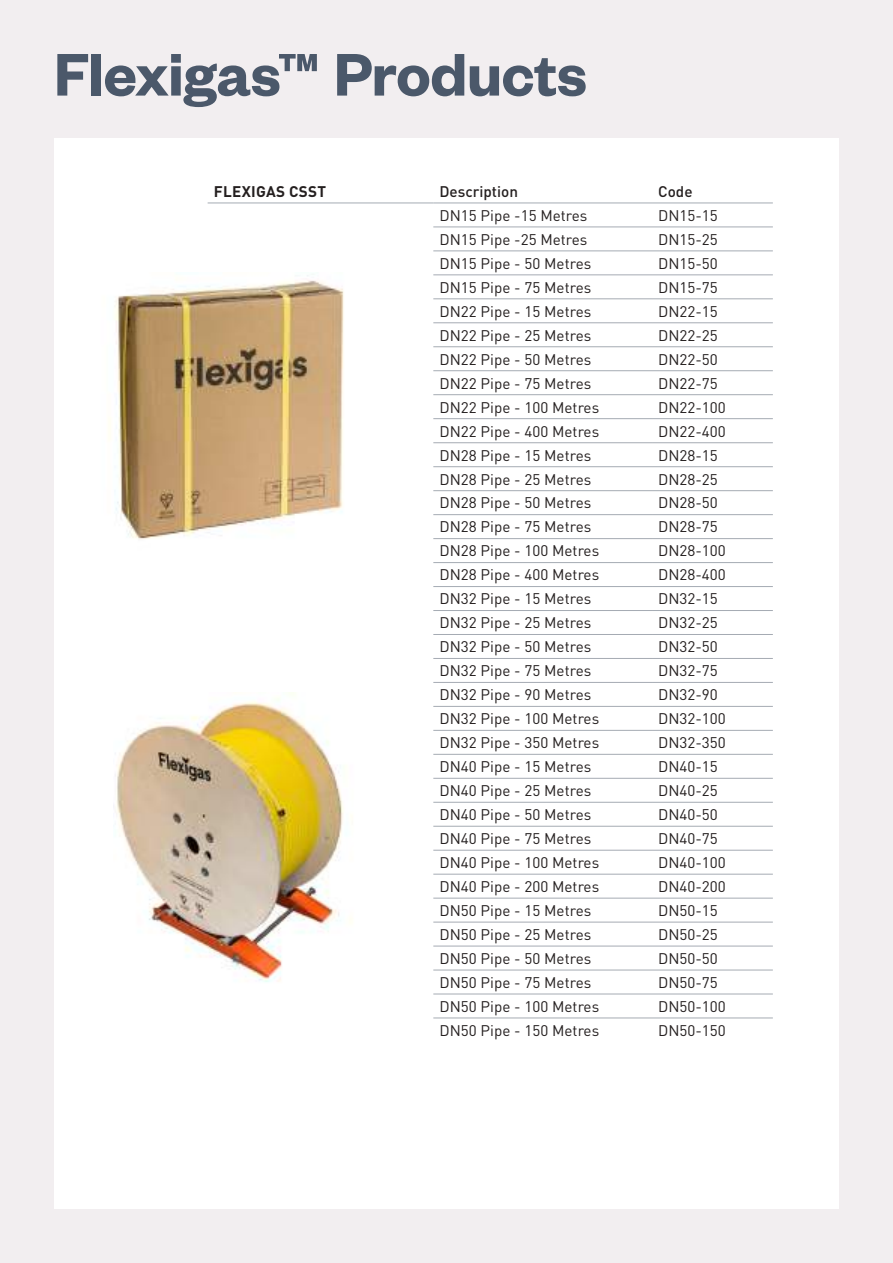
<style>
.page{position:relative;width:893px;height:1263px;background:#f2eef0}
.page>*{position:absolute;margin:0;border:0;box-sizing:border-box;transform-origin:0 0}
.t1{font:600 66px "Founders Grotesk";letter-spacing:-.01em;color:#4b586a}
.t2{font:15.3px "DIN Pro";color:#241f1f}
.t3{font:500 15.3px "DIN Pro";color:#241f1f}
.t4{font:700 15.3px "DIN Pro";letter-spacing:.02em;color:#241f1f}
</style>
<div class="page">
<div style="left:54px;top:138px;width:785px;height:1071px;background:#fff"></div>
<img style="left:109px;top:275px;width:235px;height:265px">
<img style="left:113px;top:693px;width:238px;height:289px">
<hr style="left:652px;top:203px;width:121px;height:1px;background:#a5abb3">
<hr style="left:652px;top:227px;width:121px;height:1px;background:#a5abb3">
<hr style="left:652px;top:251px;width:121px;height:1px;background:#a5abb3">
<hr style="left:652px;top:275px;width:121px;height:1px;background:#a5abb3">
<hr style="left:652px;top:299px;width:121px;height:1px;background:#a5abb3">
<hr style="left:652px;top:323px;width:121px;height:1px;background:#a5abb3">
<hr style="left:652px;top:346px;width:121px;height:1px;background:#a5abb3">
<hr style="left:652px;top:370px;width:121px;height:1px;background:#a5abb3">
<hr style="left:652px;top:394px;width:121px;height:1px;background:#a5abb3">
<hr style="left:652px;top:418px;width:121px;height:1px;background:#a5abb3">
<hr style="left:652px;top:442px;width:121px;height:1px;background:#a5abb3">
<hr style="left:652px;top:466px;width:121px;height:1px;background:#a5abb3">
<hr style="left:652px;top:490px;width:121px;height:1px;background:#a5abb3">
<hr style="left:652px;top:514px;width:121px;height:1px;background:#a5abb3">
<hr style="left:652px;top:538px;width:121px;height:1px;background:#a5abb3">
<hr style="left:652px;top:562px;width:121px;height:1px;background:#a5abb3">
<hr style="left:652px;top:586px;width:121px;height:1px;background:#a5abb3">
<hr style="left:652px;top:610px;width:121px;height:1px;background:#a5abb3">
<hr style="left:652px;top:634px;width:121px;height:1px;background:#a5abb3">
<hr style="left:652px;top:658px;width:121px;height:1px;background:#a5abb3">
<hr style="left:652px;top:682px;width:121px;height:1px;background:#a5abb3">
<hr style="left:652px;top:706px;width:121px;height:1px;background:#a5abb3">
<hr style="left:652px;top:730px;width:121px;height:1px;background:#a5abb3">
<hr style="left:652px;top:754px;width:121px;height:1px;background:#a5abb3">
<hr style="left:652px;top:778px;width:121px;height:1px;background:#a5abb3">
<hr style="left:652px;top:802px;width:121px;height:1px;background:#a5abb3">
<hr style="left:652px;top:826px;width:121px;height:1px;background:#a5abb3">
<hr style="left:652px;top:850px;width:121px;height:1px;background:#a5abb3">
<hr style="left:652px;top:874px;width:121px;height:1px;background:#a5abb3">
<hr style="left:652px;top:898px;width:121px;height:1px;background:#a5abb3">
<hr style="left:652px;top:922px;width:121px;height:1px;background:#a5abb3">
<hr style="left:652px;top:946px;width:121px;height:1px;background:#a5abb3">
<hr style="left:652px;top:970px;width:121px;height:1px;background:#a5abb3">
<hr style="left:652px;top:994px;width:121px;height:1px;background:#a5abb3">
<hr style="left:652px;top:1018px;width:121px;height:1px;background:#a5abb3">
<hr style="left:433px;top:203px;width:219px;height:1px;background:#a5abb3">
<hr style="left:433px;top:227px;width:219px;height:1px;background:#a5abb3">
<hr style="left:433px;top:251px;width:219px;height:1px;background:#a5abb3">
<hr style="left:433px;top:275px;width:219px;height:1px;background:#a5abb3">
<hr style="left:433px;top:299px;width:219px;height:1px;background:#a5abb3">
<hr style="left:433px;top:323px;width:219px;height:1px;background:#a5abb3">
<hr style="left:433px;top:346px;width:219px;height:1px;background:#a5abb3">
<hr style="left:433px;top:370px;width:219px;height:1px;background:#a5abb3">
<hr style="left:433px;top:394px;width:219px;height:1px;background:#a5abb3">
<hr style="left:433px;top:418px;width:219px;height:1px;background:#a5abb3">
<hr style="left:433px;top:442px;width:219px;height:1px;background:#a5abb3">
<hr style="left:433px;top:466px;width:219px;height:1px;background:#a5abb3">
<hr style="left:433px;top:490px;width:219px;height:1px;background:#a5abb3">
<hr style="left:433px;top:514px;width:219px;height:1px;background:#a5abb3">
<hr style="left:433px;top:538px;width:219px;height:1px;background:#a5abb3">
<hr style="left:433px;top:562px;width:219px;height:1px;background:#a5abb3">
<hr style="left:433px;top:586px;width:219px;height:1px;background:#a5abb3">
<hr style="left:433px;top:610px;width:219px;height:1px;background:#a5abb3">
<hr style="left:433px;top:634px;width:219px;height:1px;background:#a5abb3">
<hr style="left:433px;top:658px;width:219px;height:1px;background:#a5abb3">
<hr style="left:433px;top:682px;width:219px;height:1px;background:#a5abb3">
<hr style="left:433px;top:706px;width:219px;height:1px;background:#a5abb3">
<hr style="left:433px;top:730px;width:219px;height:1px;background:#a5abb3">
<hr style="left:433px;top:754px;width:219px;height:1px;background:#a5abb3">
<hr style="left:433px;top:778px;width:219px;height:1px;background:#a5abb3">
<hr style="left:433px;top:802px;width:219px;height:1px;background:#a5abb3">
<hr style="left:433px;top:826px;width:219px;height:1px;background:#a5abb3">
<hr style="left:433px;top:850px;width:219px;height:1px;background:#a5abb3">
<hr style="left:433px;top:874px;width:219px;height:1px;background:#a5abb3">
<hr style="left:433px;top:898px;width:219px;height:1px;background:#a5abb3">
<hr style="left:433px;top:922px;width:219px;height:1px;background:#a5abb3">
<hr style="left:433px;top:946px;width:219px;height:1px;background:#a5abb3">
<hr style="left:433px;top:970px;width:219px;height:1px;background:#a5abb3">
<hr style="left:433px;top:994px;width:219px;height:1px;background:#a5abb3">
<hr style="left:433px;top:1018px;width:219px;height:1px;background:#a5abb3">
<hr style="left:208px;top:203px;width:225px;height:1px;background:#a5abb3">
<h1 class="t1" style="left:54px;top:33px;width:535px">Flexigas™ Products</h1>
<p class="t4" style="left:214px;top:178px;width:114px">FLEXIGAS CSST</p>
<p class="t3" style="left:439px;top:179px;width:80px">Description</p>
<p class="t3" style="left:658px;top:179px;width:36px">Code</p>
<p class="t2" style="left:439px;top:205px;width:149px">DN15 Pipe -15 Metres</p>
<p class="t2" style="left:658px;top:205px;width:61px">DN15-15</p>
<p class="t2" style="left:439px;top:229px;width:149px">DN15 Pipe -25 Metres</p>
<p class="t2" style="left:658px;top:229px;width:61px">DN15-25</p>
<p class="t2" style="left:439px;top:253px;width:153px">DN15 Pipe - 50 Metres</p>
<p class="t2" style="left:658px;top:253px;width:61px">DN15-50</p>
<p class="t2" style="left:439px;top:277px;width:153px">DN15 Pipe - 75 Metres</p>
<p class="t2" style="left:658px;top:277px;width:61px">DN15-75</p>
<p class="t2" style="left:439px;top:301px;width:153px">DN22 Pipe - 15 Metres</p>
<p class="t2" style="left:658px;top:301px;width:61px">DN22-15</p>
<p class="t2" style="left:439px;top:325px;width:153px">DN22 Pipe - 25 Metres</p>
<p class="t2" style="left:658px;top:325px;width:61px">DN22-25</p>
<p class="t2" style="left:439px;top:349px;width:153px">DN22 Pipe - 50 Metres</p>
<p class="t2" style="left:658px;top:349px;width:61px">DN22-50</p>
<p class="t2" style="left:439px;top:373px;width:153px">DN22 Pipe - 75 Metres</p>
<p class="t2" style="left:658px;top:373px;width:61px">DN22-75</p>
<p class="t2" style="left:439px;top:397px;width:161px">DN22 Pipe - 100 Metres</p>
<p class="t2" style="left:658px;top:397px;width:69px">DN22-100</p>
<p class="t2" style="left:439px;top:421px;width:161px">DN22 Pipe - 400 Metres</p>
<p class="t2" style="left:658px;top:421px;width:69px">DN22-400</p>
<p class="t2" style="left:439px;top:445px;width:153px">DN28 Pipe - 15 Metres</p>
<p class="t2" style="left:658px;top:445px;width:61px">DN28-15</p>
<p class="t2" style="left:439px;top:469px;width:153px">DN28 Pipe - 25 Metres</p>
<p class="t2" style="left:658px;top:469px;width:61px">DN28-25</p>
<p class="t2" style="left:439px;top:492px;width:153px">DN28 Pipe - 50 Metres</p>
<p class="t2" style="left:658px;top:492px;width:61px">DN28-50</p>
<p class="t2" style="left:439px;top:516px;width:153px">DN28 Pipe - 75 Metres</p>
<p class="t2" style="left:658px;top:516px;width:61px">DN28-75</p>
<p class="t2" style="left:439px;top:540px;width:161px">DN28 Pipe - 100 Metres</p>
<p class="t2" style="left:658px;top:540px;width:69px">DN28-100</p>
<p class="t2" style="left:439px;top:564px;width:161px">DN28 Pipe - 400 Metres</p>
<p class="t2" style="left:658px;top:564px;width:69px">DN28-400</p>
<p class="t2" style="left:439px;top:588px;width:153px">DN32 Pipe - 15 Metres</p>
<p class="t2" style="left:658px;top:588px;width:61px">DN32-15</p>
<p class="t2" style="left:439px;top:612px;width:153px">DN32 Pipe - 25 Metres</p>
<p class="t2" style="left:658px;top:612px;width:61px">DN32-25</p>
<p class="t2" style="left:439px;top:636px;width:153px">DN32 Pipe - 50 Metres</p>
<p class="t2" style="left:658px;top:636px;width:61px">DN32-50</p>
<p class="t2" style="left:439px;top:660px;width:153px">DN32 Pipe - 75 Metres</p>
<p class="t2" style="left:658px;top:660px;width:61px">DN32-75</p>
<p class="t2" style="left:439px;top:684px;width:153px">DN32 Pipe - 90 Metres</p>
<p class="t2" style="left:658px;top:684px;width:61px">DN32-90</p>
<p class="t2" style="left:439px;top:708px;width:161px">DN32 Pipe - 100 Metres</p>
<p class="t2" style="left:658px;top:708px;width:69px">DN32-100</p>
<p class="t2" style="left:439px;top:732px;width:161px">DN32 Pipe - 350 Metres</p>
<p class="t2" style="left:658px;top:732px;width:69px">DN32-350</p>
<p class="t2" style="left:439px;top:756px;width:153px">DN40 Pipe - 15 Metres</p>
<p class="t2" style="left:658px;top:756px;width:61px">DN40-15</p>
<p class="t2" style="left:439px;top:780px;width:153px">DN40 Pipe - 25 Metres</p>
<p class="t2" style="left:658px;top:780px;width:61px">DN40-25</p>
<p class="t2" style="left:439px;top:804px;width:153px">DN40 Pipe - 50 Metres</p>
<p class="t2" style="left:658px;top:804px;width:61px">DN40-50</p>
<p class="t2" style="left:439px;top:828px;width:153px">DN40 Pipe - 75 Metres</p>
<p class="t2" style="left:658px;top:828px;width:61px">DN40-75</p>
<p class="t2" style="left:439px;top:852px;width:161px">DN40 Pipe - 100 Metres</p>
<p class="t2" style="left:658px;top:852px;width:69px">DN40-100</p>
<p class="t2" style="left:439px;top:876px;width:161px">DN40 Pipe - 200 Metres</p>
<p class="t2" style="left:658px;top:876px;width:69px">DN40-200</p>
<p class="t2" style="left:439px;top:900px;width:153px">DN50 Pipe - 15 Metres</p>
<p class="t2" style="left:658px;top:900px;width:61px">DN50-15</p>
<p class="t2" style="left:439px;top:924px;width:153px">DN50 Pipe - 25 Metres</p>
<p class="t2" style="left:658px;top:924px;width:61px">DN50-25</p>
<p class="t2" style="left:439px;top:948px;width:153px">DN50 Pipe - 50 Metres</p>
<p class="t2" style="left:658px;top:948px;width:61px">DN50-50</p>
<p class="t2" style="left:439px;top:972px;width:153px">DN50 Pipe - 75 Metres</p>
<p class="t2" style="left:658px;top:972px;width:61px">DN50-75</p>
<p class="t2" style="left:439px;top:996px;width:161px">DN50 Pipe - 100 Metres</p>
<p class="t2" style="left:658px;top:996px;width:69px">DN50-100</p>
<p class="t2" style="left:439px;top:1020px;width:161px">DN50 Pipe - 150 Metres</p>
<p class="t2" style="left:658px;top:1020px;width:69px">DN50-150</p>
</div>
